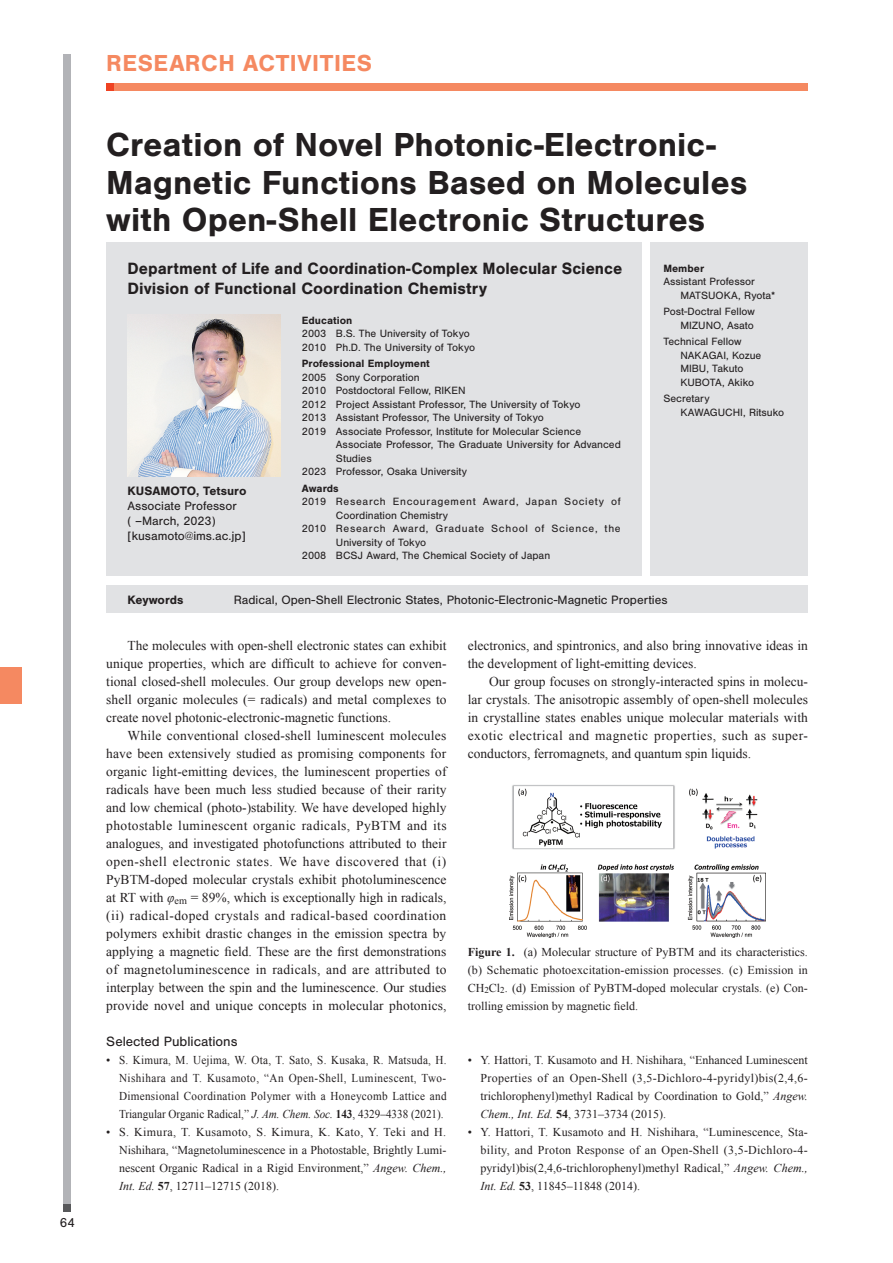
<style>
.page{position:relative;width:893px;height:1263px;background:#fff}
.page>*{position:absolute;margin:0;border:0;box-sizing:border-box;transform-origin:0 0}
.title_I{font:700 34.5px/37.5px "Nimbus San";color:#231f20}
.t1{font:700 24px "Nimbus San";letter-spacing:.025em;color:#f58961}
.title_I_downlist{font:700 16.95px "Nimbus San";color:#231f20}
.reference{font:13.95px "Nimbus San";color:#231f20}
.body{font:13.5px/18px "Times New Roman";color:#231f20;text-align:justify}
.t2{font:13.5px "Nimbus San";color:#231f20}
.keywords{font:12.6px "Nimbus San";color:#231f20}
.staff-p{font:12.6px "Nimbus San";color:#231f20}
.staff-pt{font:700 12.6px "Nimbus San";color:#231f20}
.keywords-2{font:700 12.6px "Nimbus San";color:#231f20}
.reference_body{font:12px/18px "Times New Roman";color:#231f20;text-align:justify}
.biog{font:10.95px/13.5px "Nimbus San";color:#231f20}
.biog-2{font:10.95px/13.5px "Nimbus San";letter-spacing:.06em;color:#231f20}
.staff{font:10.95px "Nimbus San";color:#231f20}
.staff-t{font:10.95px "Nimbus San";color:#231f20}
.biog-t{font:700 10.95px "Nimbus San";color:#231f20}
.staff-t-2{font:700 10.95px "Nimbus San";color:#231f20}
.s1{font-style:italic}
.s2{font-weight:700}
</style>
<div class="page">
<div style="left:106px;top:83px;width:702px;height:7px;background:#f58961"></div>
<div style="left:106px;top:83px;width:8px;height:7px;background:#ef4222"></div>
<div style="left:64px;top:55px;width:7px;height:1157px;background:#b2b3b7"></div>
<div style="left:64px;top:1205px;width:7px;height:7px;background:#57585a"></div>
<div style="left:0;top:668px;width:21px;height:36px;background:#f58961"></div>
<div style="left:651px;top:242px;width:157px;height:334px;background:#e1e2e4"></div>
<div style="left:106px;top:242px;width:536px;height:334px;background:#e1e2e4"></div>
<div style="left:106px;top:585px;width:702px;height:27px;background:#e1e2e4"></div>
<img style="left:128px;top:315px;width:153px;height:161px">
<img style="left:510px;top:785px;width:256px;height:153px">
<p class="t2" style="left:60px;top:1215px;width:17px">64</p>
<h2 class="t1" style="left:106px;top:50px;width:267px">RESEARCH ACTIVITIES</h2>
<p class="title_I" style="left:106px;top:126px;width:643px">Creation of Novel Photonic-Electronic-<br>Magnetic Functions Based on Molecules with Open-Shell Electronic Structures</p>
<p class="title_I_downlist" style="left:128px;top:259px;width:496px">Department of Life and Coordination-Complex Molecular Science</p>
<p class="title_I_downlist" style="left:128px;top:279px;width:361px">Division of Functional Coordination Chemistry</p>
<p class="staff-t-2" style="left:663px;top:262px;width:42px">Member</p>
<p class="staff-t" style="left:663px;top:275px;width:93px">Assistant Professor</p>
<p class="staff" style="left:680px;top:289px;width:97px">MATSUOKA, Ryota*</p>
<p class="staff-t" style="left:663px;top:305px;width:93px">Post-Doctral Fellow</p>
<p class="staff" style="left:680px;top:319px;width:75px">MIZUNO, Asato</p>
<p class="staff-t" style="left:663px;top:335px;width:80px">Technical Fellow</p>
<p class="staff" style="left:680px;top:349px;width:83px">NAKAGAI, Kozue</p>
<p class="staff" style="left:680px;top:362px;width:65px">MIBU, Takuto</p>
<p class="staff" style="left:680px;top:376px;width:75px">KUBOTA, Akiko</p>
<p class="staff-t" style="left:663px;top:392px;width:48px">Secretary</p>
<p class="staff" style="left:680px;top:406px;width:105px">KAWAGUCHI, Ritsuko</p>
<p class="biog-t" style="left:302px;top:314px;width:52px">Education</p>
<p class="biog" style="left:302px;top:327px;width:170px">2003 B.S. The University of Tokyo</p>
<p class="biog" style="left:302px;top:341px;width:175px">2010 Ph.D. The University of Tokyo</p>
<p class="biog-t" style="left:302px;top:357px;width:129px">Professional Employment</p>
<p class="biog" style="left:302px;top:371px;width:119px">2005 Sony Corporation</p>
<p class="biog" style="left:302px;top:384px;width:165px">2010 Postdoctoral Fellow, RIKEN</p>
<p class="biog" style="left:302px;top:398px;width:280px">2012 Project Assistant Professor, The University of Tokyo</p>
<p class="biog" style="left:302px;top:411px;width:244px">2013 Assistant Professor, The University of Tokyo</p>
<p class="biog" style="left:302px;top:425px;width:281px">2019 Associate Professor, Institute for Molecular Science</p>
<p class="biog" style="left:336px;top:438px;width:286px">Associate Professor, The Graduate University for Advanced<br>Studies</p>
<p class="biog" style="left:302px;top:465px;width:167px">2023 Professor, Osaka University</p>
<p class="biog-t" style="left:302px;top:482px;width:38px">Awards</p>
<p class="biog-2" style="left:336px;top:495px;width:286px;text-indent:-34px">2019 Research Encouragement Award, Japan Society of<br>Coordination Chemistry</p>
<p class="biog-2" style="left:336px;top:522px;width:286px;text-indent:-34px">2010 Research Award, Graduate School of Science, the<br>University of Tokyo</p>
<p class="biog" style="left:302px;top:549px;width:250px">2008 BCSJ Award, The Chemical Society of Japan</p>
<p class="staff-pt" style="left:128px;top:484px;width:120px">KUSAMOTO, Tetsuro</p>
<p class="staff-p" style="left:128px;top:499px;width:111px">Associate Professor</p>
<p class="staff-p" style="left:128px;top:514px;width:90px">( –March, 2023)</p>
<p class="staff-p" style="left:128px;top:529px;width:120px">[kusamoto@ims.ac.jp]</p>
<p class="keywords-2" style="left:128px;top:592px;width:57px">Keywords</p>
<p class="keywords" style="left:234px;top:593px;width:435px">Radical, Open-Shell Electronic States, Photonic-Electronic-Magnetic Properties</p>
<p class="body" style="left:106px;top:636px;width:342px;text-indent:21px">The molecules with open-shell electronic states can exhibit unique properties, which are difficult to achieve for conven&shy;tional closed-shell molecules. Our group develops new open&shy;shell organic molecules (= radicals) and metal complexes to create novel photonic-electronic-magnetic functions.</p>
<p class="body" style="left:106px;top:726px;width:342px;text-indent:21px">While conventional closed-shell luminescent molecules have been extensively studied as promising components for organic light-emitting devices, the luminescent properties of radicals have been much less studied because of their rarity and low chemical (photo-)stability. We have developed highly photostable luminescent organic radicals, PyBTM and its analogues, and investigated photofunctions attributed to their open-shell electronic states. We have discovered that (i)<br>PyBTM-doped molecular crystals exhibit photoluminescence at RT with <span class="s1">φ</span><sub>em</sub> = 89%, which is exceptionally high in radicals, (ii) radical-doped crystals and radical-based coordination polymers exhibit drastic changes in the emission spectra by applying a magnetic field. These are the first demonstrations of magnetoluminescence in radicals, and are attributed to interplay between the spin and the luminescence. Our studies provide novel and unique concepts in molecular photonics,</p>
<p class="reference" style="left:106px;top:1033px;width:133px">Selected Publications</p>
<p class="reference_body" style="left:119px;top:1050px;width:329px;text-indent:-13px">• S. Kimura, M. Uejima, W. Ota, T. Sato, S. Kusaka, R. Matsuda, H.<br>Nishihara and T. Kusamoto, “An Open-Shell, Luminescent, Two-Dimensional Coordination Polymer with a Honeycomb Lattice and Triangular Organic Radical,” <span class="s1">J. Am. Chem. Soc.</span> <span class="s2">143</span>, 4329–4338 (2021).</p>
<p class="reference_body" style="left:119px;top:1122px;width:329px;text-indent:-13px">• S. Kimura, T. Kusamoto, S. Kimura, K. Kato, Y. Teki and H.<br>Nishihara, “Magnetoluminescence in a Photostable, Brightly Lumi&shy;nescent Organic Radical in a Rigid Environment,” <span class="s1">Angew. Chem., Int. Ed.</span> <span class="s2">57</span>, 12711–12715 (2018).</p>
<p class="body" style="left:468px;top:636px;width:342px">electronics, and spintronics, and also bring innovative ideas in the development of light-emitting devices.</p>
<p class="body" style="left:468px;top:672px;width:342px;text-indent:21px">Our group focuses on strongly-interacted spins in molecu&shy;lar crystals. The anisotropic assembly of open-shell molecules in crystalline states enables unique molecular materials with exotic electrical and magnetic properties, such as super&shy;conductors, ferromagnets, and quantum spin liquids.</p>
<p class="reference_body" style="left:468px;top:942px;width:342px"><span class="s2">Figure 1.</span> (a) Molecular structure of PyBTM and its characteristics. (b) Schematic photoexcitation-emission processes. (c) Emission in CH<sub>2</sub>Cl<sub>2</sub>. (d) Emission of PyBTM-doped molecular crystals. (e) Con&shy;trolling emission by magnetic field.</p>
<p class="reference_body" style="left:480px;top:1050px;width:329px;text-indent:-13px">• Y. Hattori, T. Kusamoto and H. Nishihara, “Enhanced Luminescent Properties of an Open-Shell (3,5-Dichloro-4-pyridyl)bis(2,4,6- trichlorophenyl)methyl Radical by Coordination to Gold,” <span class="s1">Angew.<br>Chem., Int. Ed.</span> <span class="s2">54</span>, 3731–3734 (2015).</p>
<p class="reference_body" style="left:480px;top:1122px;width:329px;text-indent:-13px">• Y. Hattori, T. Kusamoto and H. Nishihara, “Luminescence, Sta&shy;bility, and Proton Response of an Open-Shell (3,5-Dichloro-4- pyridyl)bis(2,4,6-trichlorophenyl)methyl Radical,” <span class="s1">Angew. Chem., Int. Ed.</span> <span class="s2">53</span>, 11845–11848 (2014).</p>
</div>
